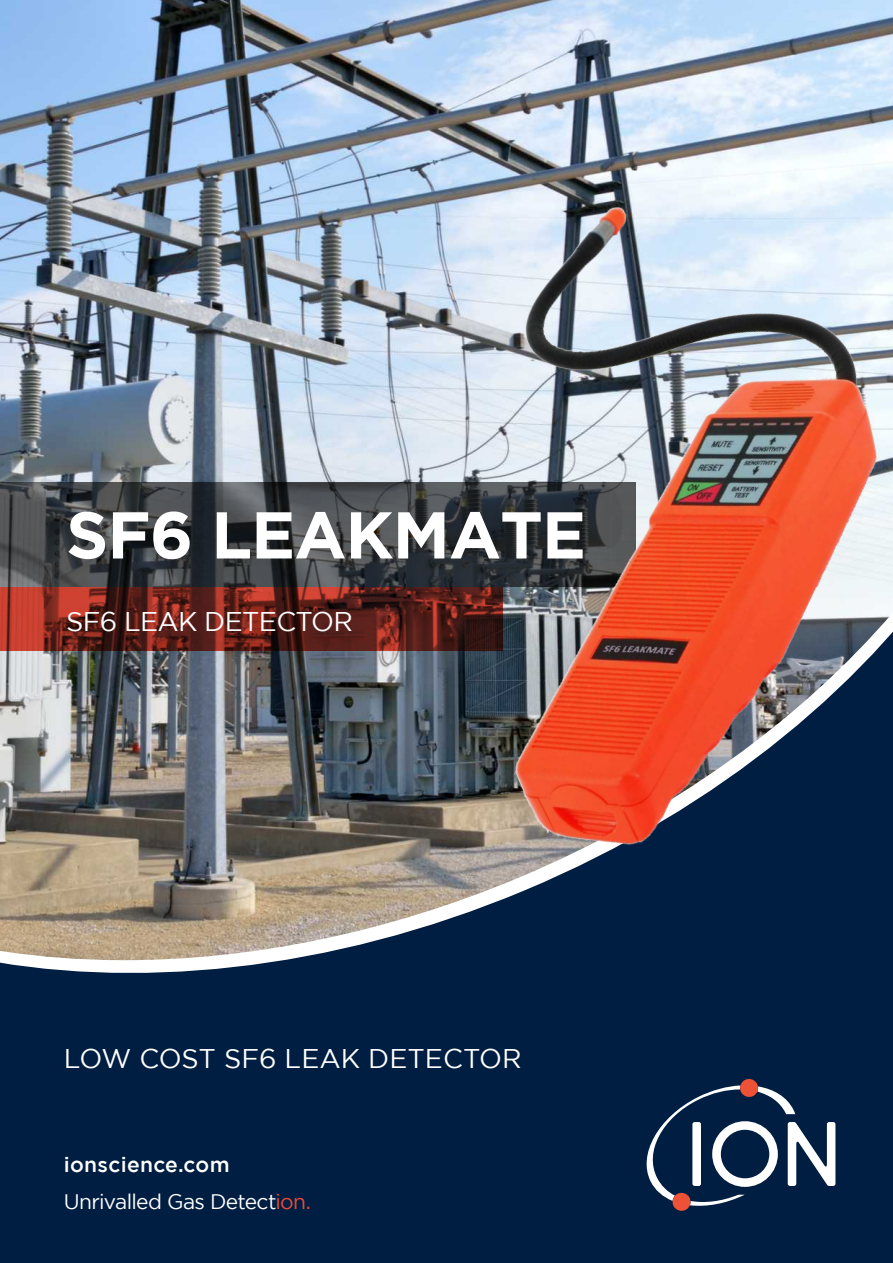
<style>
.page{position:relative;width:893px;height:1263px;background:#001e41}
.page>*{position:absolute;margin:0;border:0;box-sizing:border-box;transform-origin:0 0}
.t1{font:700 66px "Gotham";letter-spacing:-.015em;color:#fff}
.t2{font:27px "Gotham";color:#fff}
.t3{font:27px "Gotham";letter-spacing:-.025em;color:#fff}
.t4{font:21px/36.2px "Gotham";letter-spacing:-.03em;color:#fff}
.s1{font-weight:500}
.s2{color:#ed4b38}
</style>
<div class="page">
<img style="left:0;top:0;width:893px;height:960px">
<img style="left:0;top:483px;width:315px;height:104px">
<svg style="left:646px;top:1078px;width:189px;height:133px"></svg>
<svg style="left:0;top:587px;width:315px;height:64px;background:#75261d"></svg>
<img style="left:315px;top:141px;width:578px;height:743px">
<h1 class="t1" style="left:66px;top:497px;width:521px">SF6 LEAKMATE</h1>
<p class="t3" style="left:66px;top:606px;width:288px">SF6 LEAK DETECTOR</p>
<p class="t2" style="left:64px;top:1043px;width:459px">LOW COST SF6 LEAK DETECTOR</p>
<p class="t4" style="left:64px;top:1146px;width:249px"><span class="s1">ionscience.com<br></span>Unrivalled Gas Detect<span class="s2">ion.</span></p>
</div>
